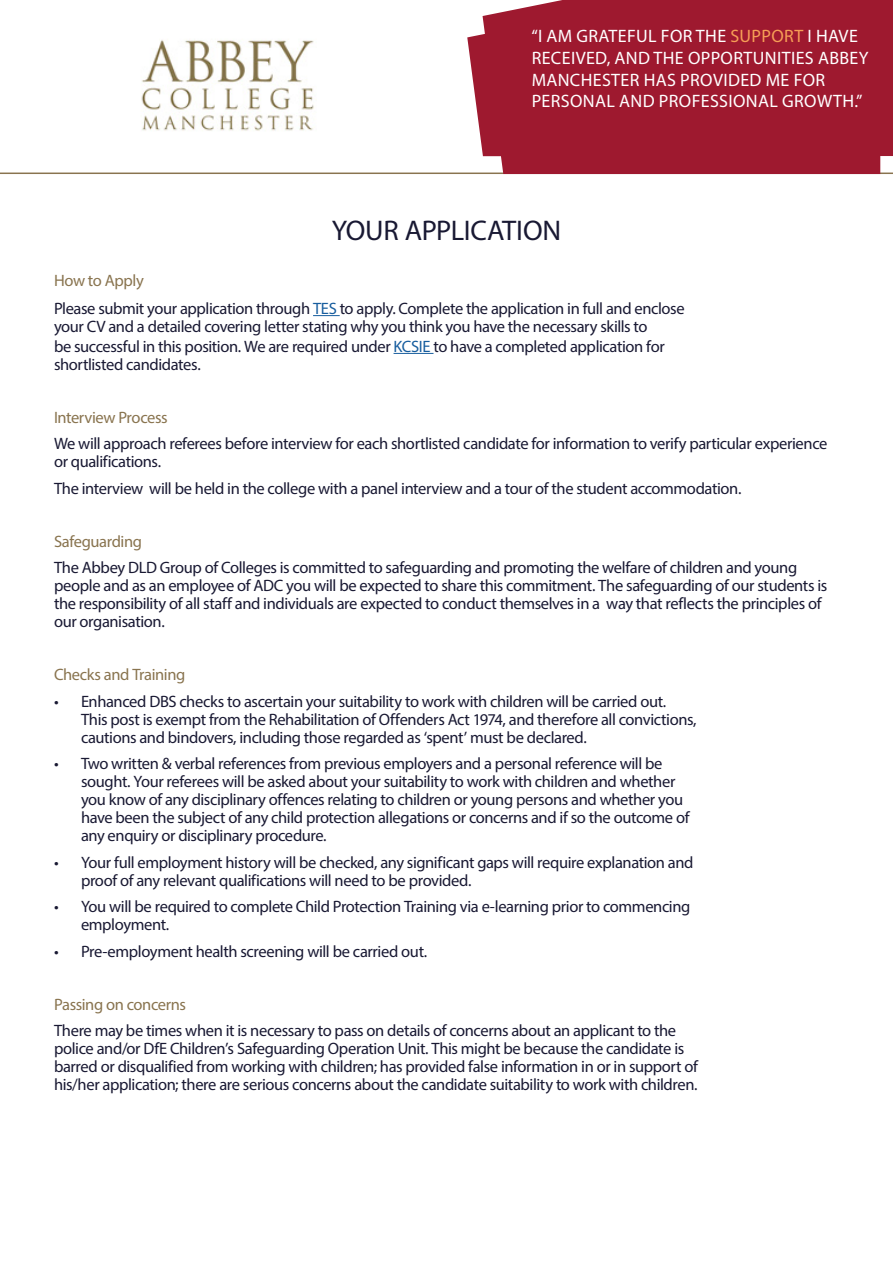
<style>
.page{position:relative;width:893px;height:1263px;background:#fff}
.page>*{position:absolute;margin:0;border:0;box-sizing:border-box;transform-origin:0 0}
.t1{font:28.5px "Myriad Pro";letter-spacing:-.01em;color:#191933}
.t2{font:18px/21.6px "Myriad Pro";letter-spacing:.02em;color:#fff}
.t3{font:16.5px/18px "Myriad Pro";letter-spacing:-.025em;color:#191933}
.t4{font:16.5px "Myriad Pro";letter-spacing:-.025em;color:#89744f}
.s1{color:#f69e56}
.s2{color:#175d9e}
</style>
<div class="page">
<hr style="left:0;top:173px;width:893px;height:1px;background:#89744f">
<svg style="left:313px;top:315px;width:27px;height:1px"></svg>
<hr style="left:394px;top:353px;width:39px;height:1px;background:#175d9e">
<div style="left:467px;top:0;width:426px;height:174px;background:#9e192f"></div>
<img style="left:141px;top:40px;width:173px;height:91px">
<p class="t2" style="left:531px;top:25px;width:339px">“I AM GRATEFUL FOR THE <span class="s1">SUPPORT</span> I HAVE RECEIVED, AND THE OPPORTUNITIES ABBEY MANCHESTER HAS PROVIDED ME FOR PERSONAL AND PROFESSIONAL GROWTH.”</p>
<p class="t1" style="left:332px;top:213px;width:231px">YOUR APPLICATION</p>
<p class="t4" style="left:54px;top:270px;width:91px">How to Apply</p>
<p class="t3" style="left:54px;top:299px;width:632px">Please submit your application through <span class="s2">TES</span> to apply. Complete the application in full and enclose your CV and a detailed covering letter stating why you think you have the necessary skills to</p>
<p class="t3" style="left:54px;top:337px;width:612px">be successful in this position. We are required under <span class="s2">KCSIE</span> to have a completed application for shortlisted candidates.</p>
<p class="t4" style="left:54px;top:407px;width:115px">Interview Process</p>
<p class="t3" style="left:54px;top:434px;width:775px">We will approach referees before interview for each shortlisted candidate for information to verify particular experience or qualifications.</p>
<p class="t3" style="left:54px;top:479px;width:689px">The interview will be held in the college with a panel interview and a tour of the student accommodation.</p>
<p class="t4" style="left:54px;top:531px;width:90px">Safeguarding</p>
<p class="t3" style="left:54px;top:558px;width:775px">The Abbey DLD Group of Colleges is committed to safeguarding and promoting the welfare of children and young people and as an employee of ADC you will be expected to share this commitment. The safeguarding of our students is the responsibility of all staff and individuals are expected to conduct themselves in a way that reflects the principles of our organisation.</p>
<p class="t4" style="left:54px;top:665px;width:133px">Checks and Training</p>
<p class="t3" style="left:81px;top:692px;width:617px;text-indent:-27px">• Enhanced DBS checks to ascertain your suitability to work with children will be carried out.<br>This post is exempt from the Rehabilitation of Offenders Act 1974, and therefore all convictions, cautions and bindovers, including those regarded as ‘spent’ must be declared.</p>
<p class="t3" style="left:81px;top:754px;width:610px;text-indent:-27px">• Two written &amp; verbal references from previous employers and a personal reference will be sought. Your referees will be asked about your suitability to work with children and whether you know of any disciplinary offences relating to children or young persons and whether you have been the subject of any child protection allegations or concerns and if so the outcome of any enquiry or disciplinary procedure.</p>
<p class="t3" style="left:81px;top:853px;width:614px;text-indent:-27px">• Your full employment history will be checked, any significant gaps will require explanation and proof of any relevant qualifications will need to be provided.</p>
<p class="t3" style="left:81px;top:897px;width:611px;text-indent:-27px">• You will be required to complete Child Protection Training via e-learning prior to commencing employment.</p>
<p class="t3" style="left:54px;top:942px;width:375px">• Pre-employment health screening will be carried out.</p>
<p class="t4" style="left:54px;top:994px;width:134px">Passing on concerns</p>
<p class="t3" style="left:54px;top:1021px;width:645px">There may be times when it is necessary to pass on details of concerns about an applicant to the police and/or DfE Children’s Safeguarding Operation Unit. This might be because the candidate is barred or disqualified from working with children; has provided false information in or in support of his/her application; there are serious concerns about the candidate suitability to work with children.</p>
</div>
